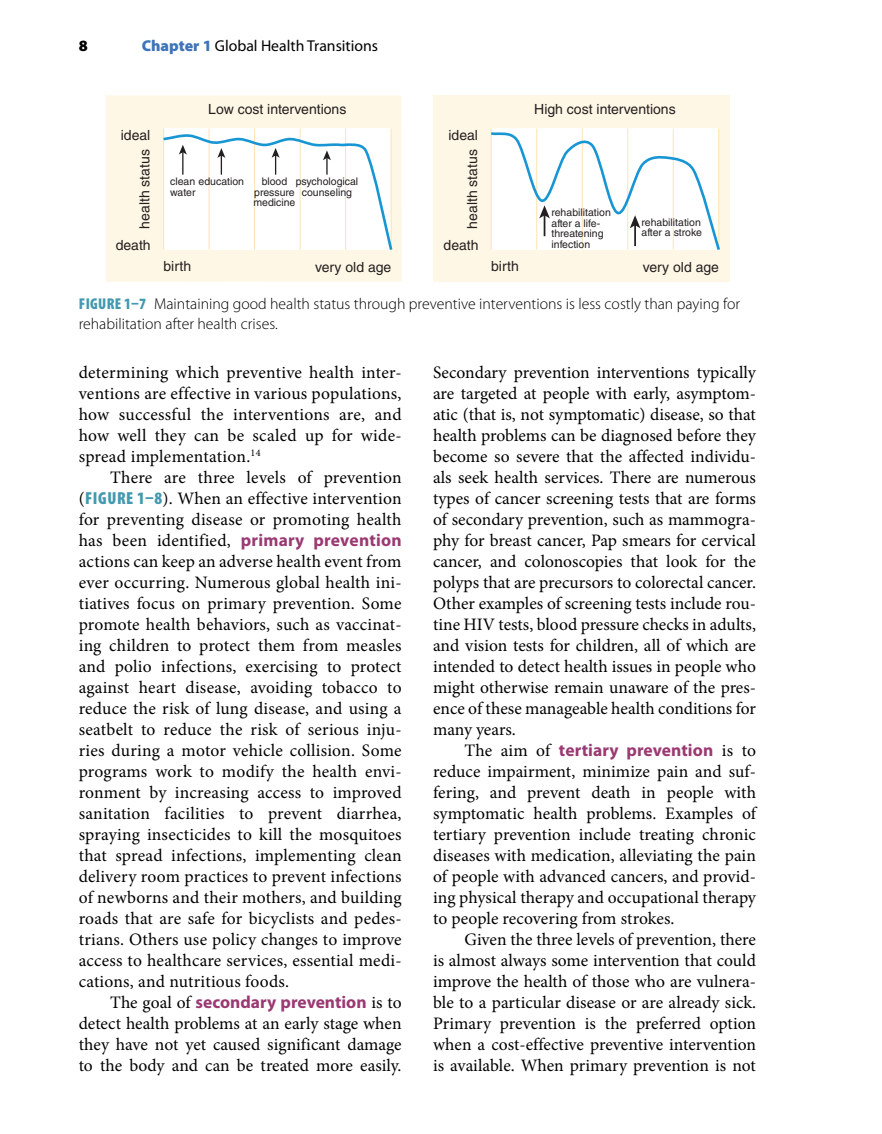
<style>
.page{position:relative;width:882px;height:1134px;background:#fff}
.page>*{position:absolute;margin:0;border:0;box-sizing:border-box;transform-origin:0 0}
.t1{font:17.5px "Minion Pro";letter-spacing:.005em;color:#000}
.t2{font:700 17.5px "Myriad Pro";color:#9a3972}
.t3{font:300 15.75px/19.2px "Myriad Pro";color:#000}
.t4{font:15.75px "Myriad Pro";color:#000}
.t5{font:900 15.75px "Myriad Pro";color:#000}
.t6{font:14px "Helvetica LT Std";color:#231f20}
.t7{font:10.5px/10.5px "Helvetica LT Std";color:#231f20}
.s1{font-weight:900;color:#3e75ba}
.s2{font-weight:900;font-stretch:condensed;color:#4399b0}
.s3{font-family:"Myriad Pro";font-weight:900;font-stretch:condensed;color:#4399b0}
.s4{font-family:"Myriad Pro";font-weight:700;color:#9a3972}
.s5{font-family:"Minion Pro";font-weight:400;color:#000}
</style>
<div class="page">
<div style="left:106px;top:95px;width:296px;height:187px;background:#fff7e5"></div>
<div style="left:164px;top:129px;width:227px;height:121px;background:#fff"></div>
<hr style="left:163px;top:129px;width:1px;height:121px;background:#ffe3ad">
<hr style="left:209px;top:129px;width:1px;height:121px;background:#ffe3ad">
<hr style="left:254px;top:129px;width:1px;height:121px;background:#ffe3ad">
<hr style="left:300px;top:129px;width:1px;height:121px;background:#ffe3ad">
<hr style="left:345px;top:129px;width:1px;height:121px;background:#ffe3ad">
<hr style="left:391px;top:129px;width:1px;height:121px;background:#ffe3ad">
<svg style="left:163px;top:134px;width:230px;height:116px"></svg>
<div style="left:433px;top:95px;width:296px;height:187px;background:#fff7e5"></div>
<hr style="left:491px;top:129px;width:1px;height:121px;background:#ffe3ad">
<hr style="left:536px;top:129px;width:1px;height:121px;background:#ffe3ad">
<hr style="left:582px;top:129px;width:1px;height:121px;background:#ffe3ad">
<hr style="left:627px;top:129px;width:1px;height:121px;background:#ffe3ad">
<hr style="left:673px;top:129px;width:1px;height:121px;background:#ffe3ad">
<hr style="left:718px;top:129px;width:1px;height:121px;background:#ffe3ad">
<svg style="left:490px;top:130px;width:230px;height:120px;background:#f3f8f9"></svg>
<p class="t5" style="left:79px;top:35px;width:11px">8</p>
<p class="t4" style="left:142px;top:36px;width:238px"><span class="s1">Chapter 1</span> Global Health Transitions</p>
<p class="t6" style="left:208px;top:101px;width:140px">Low cost interventions</p>
<p class="t6" style="left:534px;top:101px;width:143px">High cost interventions</p>
<p class="t6" style="left:121px;top:127px;width:31px">ideal</p>
<p class="t6" style="left:137px;top:229px;width:81px;rotate:-90deg">health status</p>
<p class="t6" style="left:116px;top:237px;width:37px">death</p>
<p class="t7" style="left:170px;top:176px;width:75px">clean education water</p>
<p class="t7" style="left:253px;top:176px;width:44px;text-align:center">blood pressure medicine</p>
<p class="t7" style="left:296px;top:176px;width:64px;text-align:center">psychological counseling</p>
<p class="t6" style="left:448px;top:127px;width:31px">ideal</p>
<p class="t6" style="left:464px;top:229px;width:81px;rotate:-90deg">health status</p>
<p class="t6" style="left:444px;top:237px;width:37px">death</p>
<p class="t7" style="left:552px;top:207px;width:61px">rehabilitation after a life&shy;threatening infection</p>
<p class="t7" style="left:642px;top:217px;width:62px">rehabilitation after a stroke</p>
<p class="t6" style="left:164px;top:258px;width:29px">birth</p>
<p class="t6" style="left:315px;top:259px;width:78px">very old age</p>
<p class="t6" style="left:491px;top:258px;width:29px">birth</p>
<p class="t6" style="left:643px;top:259px;width:78px">very old age</p>
<p class="t3" style="left:79px;top:294px;width:663px"><span class="s2">FIGURE 1–7</span> Maintaining good health status through preventive interventions is less costly than paying for rehabilitation after health crises.</p>
<p class="t1" style="left:79px;top:361px;width:324px">determining which preventive health inter-</p>
<p class="t1" style="left:79px;top:382px;width:324px">ventions are effective in various populations,</p>
<p class="t1" style="left:79px;top:403px;width:324px">how successful the interventions are, and</p>
<p class="t1" style="left:79px;top:424px;width:324px">how well they can be scaled up for wide-</p>
<p class="t1" style="left:79px;top:445px;width:183px">spread implementation.<sup>14</sup></p>
<p class="t1" style="left:110px;top:466px;width:293px">There are three levels of prevention</p>
<p class="t1" style="left:79px;top:487px;width:324px">(<span class="s3">FIGURE 1–8</span>). When an effective intervention</p>
<p class="t1" style="left:79px;top:508px;width:324px">for preventing disease or promoting health</p>
<p class="t1" style="left:79px;top:529px;width:324px">has been identified, <span class="s4">primary prevention</span></p>
<p class="t1" style="left:79px;top:550px;width:324px">actions can keep an adverse health event from</p>
<p class="t1" style="left:79px;top:571px;width:324px">ever occurring. Numerous global health ini-</p>
<p class="t1" style="left:79px;top:592px;width:324px">tiatives focus on primary prevention. Some</p>
<p class="t1" style="left:79px;top:613px;width:324px">promote health behaviors, such as vaccinat-</p>
<p class="t1" style="left:79px;top:634px;width:324px">ing children to protect them from measles</p>
<p class="t1" style="left:79px;top:655px;width:324px">and polio infections, exercising to protect</p>
<p class="t1" style="left:79px;top:676px;width:324px">against heart disease, avoiding tobacco to</p>
<p class="t1" style="left:79px;top:697px;width:324px">reduce the risk of lung disease, and using a</p>
<p class="t1" style="left:79px;top:718px;width:324px">seatbelt to reduce the risk of serious inju-</p>
<p class="t1" style="left:79px;top:739px;width:324px">ries during a motor vehicle collision. Some</p>
<p class="t1" style="left:79px;top:760px;width:324px">programs work to modify the health envi-</p>
<p class="t1" style="left:79px;top:781px;width:324px">ronment by increasing access to improved</p>
<p class="t1" style="left:79px;top:802px;width:324px">sanitation facilities to prevent diarrhea,</p>
<p class="t1" style="left:79px;top:823px;width:324px">spraying insecticides to kill the mosquitoes</p>
<p class="t1" style="left:79px;top:844px;width:324px">that spread infections, implementing clean</p>
<p class="t1" style="left:79px;top:865px;width:324px">delivery room practices to prevent infections</p>
<p class="t1" style="left:79px;top:886px;width:324px">of newborns and their mothers, and building</p>
<p class="t1" style="left:79px;top:907px;width:324px">roads that are safe for bicyclists and pedes-</p>
<p class="t1" style="left:79px;top:928px;width:324px">trians. Others use policy changes to improve</p>
<p class="t1" style="left:79px;top:949px;width:324px">access to healthcare services, essential medi-</p>
<p class="t1" style="left:79px;top:970px;width:212px">cations, and nutritious foods.</p>
<p class="t2" style="left:110px;top:991px;width:293px"><span class="s5">The goal of</span> secondary prevention <span class="s5">is to</span></p>
<p class="t1" style="left:79px;top:1012px;width:324px">detect health problems at an early stage when</p>
<p class="t1" style="left:79px;top:1033px;width:324px">they have not yet caused significant damage</p>
<p class="t1" style="left:79px;top:1054px;width:324px">to the body and can be treated more easily.</p>
<p class="t1" style="left:433px;top:361px;width:324px">Secondary prevention interventions typically</p>
<p class="t1" style="left:433px;top:382px;width:324px">are targeted at people with early, asymptom-</p>
<p class="t1" style="left:433px;top:403px;width:324px">atic (that is, not symptomatic) disease, so that</p>
<p class="t1" style="left:433px;top:424px;width:324px">health problems can be diagnosed before they</p>
<p class="t1" style="left:433px;top:445px;width:324px">become so severe that the affected individu-</p>
<p class="t1" style="left:433px;top:466px;width:324px">als seek health services. There are numerous</p>
<p class="t1" style="left:433px;top:487px;width:324px">types of cancer screening tests that are forms</p>
<p class="t1" style="left:433px;top:508px;width:324px">of secondary prevention, such as mammogra-</p>
<p class="t1" style="left:433px;top:529px;width:324px">phy for breast cancer, Pap smears for cervical</p>
<p class="t1" style="left:433px;top:550px;width:324px">cancer, and colonoscopies that look for the</p>
<p class="t1" style="left:433px;top:571px;width:324px">polyps that are precursors to colorectal cancer.</p>
<p class="t1" style="left:433px;top:592px;width:324px">Other examples of screening tests include rou-</p>
<p class="t1" style="left:433px;top:613px;width:324px">tine HIV tests, blood pressure checks in adults,</p>
<p class="t1" style="left:433px;top:634px;width:324px">and vision tests for children, all of which are</p>
<p class="t1" style="left:433px;top:655px;width:324px">intended to detect health issues in people who</p>
<p class="t1" style="left:433px;top:676px;width:324px">might otherwise remain unaware of the pres-</p>
<p class="t1" style="left:433px;top:697px;width:324px">ence of these manageable health conditions for</p>
<p class="t1" style="left:433px;top:718px;width:84px">many years.</p>
<p class="t2" style="left:465px;top:739px;width:293px"><span class="s5">The aim of</span> tertiary prevention <span class="s5">is to</span></p>
<p class="t1" style="left:433px;top:760px;width:324px">reduce impairment, minimize pain and suf-</p>
<p class="t1" style="left:433px;top:781px;width:324px">fering, and prevent death in people with</p>
<p class="t1" style="left:433px;top:802px;width:324px">symptomatic health problems. Examples of</p>
<p class="t1" style="left:433px;top:823px;width:324px">tertiary prevention include treating chronic</p>
<p class="t1" style="left:433px;top:844px;width:324px">diseases with medication, alleviating the pain</p>
<p class="t1" style="left:433px;top:865px;width:324px">of people with advanced cancers, and provid-</p>
<p class="t1" style="left:433px;top:886px;width:324px">ing physical therapy and occupational therapy</p>
<p class="t1" style="left:433px;top:907px;width:243px">to people recovering from strokes.</p>
<p class="t1" style="left:465px;top:928px;width:293px">Given the three levels of prevention, there</p>
<p class="t1" style="left:433px;top:949px;width:324px">is almost always some intervention that could</p>
<p class="t1" style="left:433px;top:970px;width:324px">improve the health of those who are vulnera-</p>
<p class="t1" style="left:433px;top:991px;width:324px">ble to a particular disease or are already sick.</p>
<p class="t1" style="left:433px;top:1012px;width:324px">Primary prevention is the preferred option</p>
<p class="t1" style="left:433px;top:1033px;width:324px">when a cost-effective preventive intervention</p>
<p class="t1" style="left:433px;top:1054px;width:324px">is available. When primary prevention is not</p>
</div>
